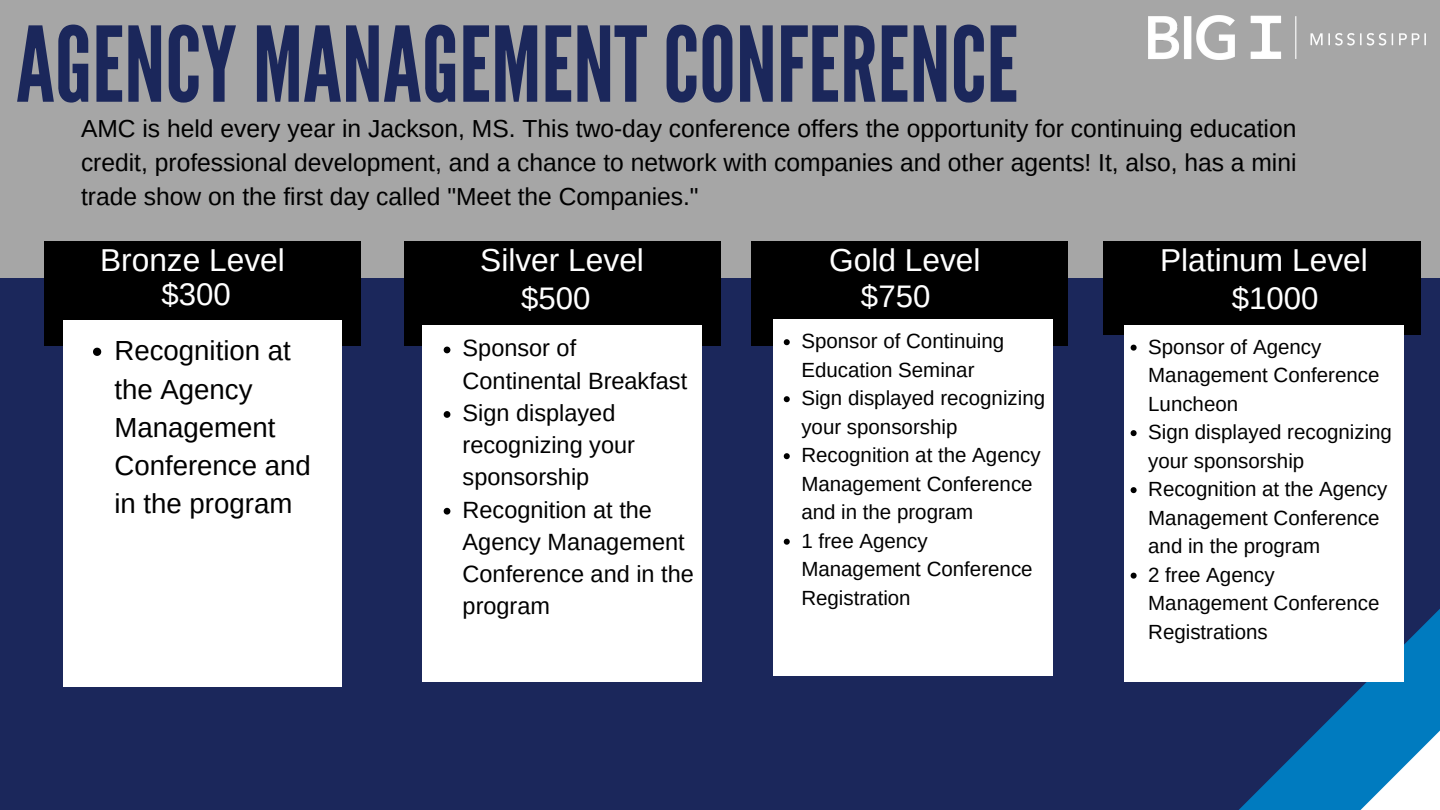
<style>
.page{position:relative;width:1440px;height:810px;background:#a6a6a6}
.page>*{position:absolute;margin:0;border:0;box-sizing:border-box;transform-origin:0 0}
.t1{font:103.9px "League Gothic";color:#1b275b}
.t2{font:31.7px "Arimo";color:#fff}
.t3{font:31.2px "Arimo";color:#fff}
.t4{font:27.6px/38.2px "Arimo";color:#000}
.t5{font:24.6px/33.8px "Arimo";color:#000;text-align:justify}
.t6{font:23.5px/32.2px "Arimo";color:#000}
.t7{font:20.5px/28.5px "Arimo";color:#000}
</style>
<div class="page">
<div style="left:0;top:278px;width:1440px;height:532px;background:#1b275b"></div>
<svg style="left:1215px;top:587px;width:225px;height:223px"></svg>
<svg style="left:1337px;top:731px;width:103px;height:79px;background:#63aed7"></svg>
<div style="left:44px;top:242px;width:317px;height:104px;background:#000"></div>
<div style="left:63px;top:320px;width:279px;height:367px;background:#fff"></div>
<div style="left:404px;top:242px;width:317px;height:104px;background:#000"></div>
<div style="left:423px;top:325px;width:279px;height:356px;background:#fff"></div>
<div style="left:751px;top:242px;width:317px;height:104px;background:#000"></div>
<div style="left:774px;top:320px;width:279px;height:356px;background:#fff"></div>
<img style="left:1148px;top:16px;width:278px;height:44px">
<svg style="left:93px;top:348px;width:8px;height:8px"></svg>
<svg style="left:444px;top:347px;width:6px;height:6px"></svg>
<svg style="left:444px;top:411px;width:6px;height:7px"></svg>
<svg style="left:444px;top:508px;width:6px;height:7px"></svg>
<svg style="left:784px;top:339px;width:6px;height:6px"></svg>
<svg style="left:784px;top:396px;width:6px;height:6px"></svg>
<svg style="left:784px;top:453px;width:6px;height:6px"></svg>
<svg style="left:784px;top:539px;width:6px;height:6px"></svg>
<div style="left:1103px;top:242px;width:317px;height:93px;background:#000"></div>
<div style="left:1125px;top:325px;width:278px;height:356px;background:#fff"></div>
<svg style="left:1131px;top:345px;width:6px;height:6px"></svg>
<svg style="left:1131px;top:430px;width:6px;height:6px"></svg>
<svg style="left:1131px;top:487px;width:6px;height:6px"></svg>
<svg style="left:1131px;top:573px;width:6px;height:6px"></svg>
<h1 class="t1" style="left:16px;top:5px;width:1004px">AGENCY MANAGEMENTCONFERENCE</h1>
<p class="t5" style="left:81px;top:112px;width:1217px">AMC is held every year in Jackson, MS. This two-day conference offers the opportunity for continuing education credit, professional development, and a chance to network with companies and other agents! It, also, has a mini trade show on the first day called "Meet the Companies."</p>
<h2 class="t2" style="left:100px;top:242px;width:186px">Bronze Level</h2>
<h2 class="t2" style="left:480px;top:242px;width:165px">Silver Level</h2>
<h2 class="t2" style="left:829px;top:243px;width:153px">Gold Level</h2>
<h2 class="t2" style="left:1160px;top:243px;width:209px">Platinum Level</h2>
<h3 class="t3" style="left:161px;top:276px;width:71px">$300</h3>
<h3 class="t3" style="left:521px;top:280px;width:71px">$500</h3>
<h3 class="t3" style="left:861px;top:279px;width:71px">$750</h3>
<h3 class="t3" style="left:1232px;top:280px;width:88px">$1000</h3>
<h3 class="t4" style="left:114px;top:332px;width:198px">Recognition at the Agency<br>Management<br>Conference and in the program</h3>
<p class="t6" style="left:463px;top:332px;width:233px">Sponsor of<br>Continental Breakfast<br>Sign displayed recognizing your sponsorship<br>Recognition at the<br>Agency Management<br>Conference and in the program</p>
<p class="t7" style="left:801px;top:327px;width:245px">Sponsor of Continuing<br>Education Seminar<br>Sign displayed recognizing your sponsorship<br>Recognition at the Agency<br>Management Conference and in the program<br>1 free Agency<br>Management Conference<br>Registration</p>
<p class="t7" style="left:1148px;top:332px;width:245px">Sponsor of Agency<br>Management Conference<br>Luncheon<br>Sign displayed recognizing your sponsorship<br>Recognition at the Agency<br>Management Conference and in the program<br>2 free Agency<br>Management Conference<br>Registrations</p>
</div>
